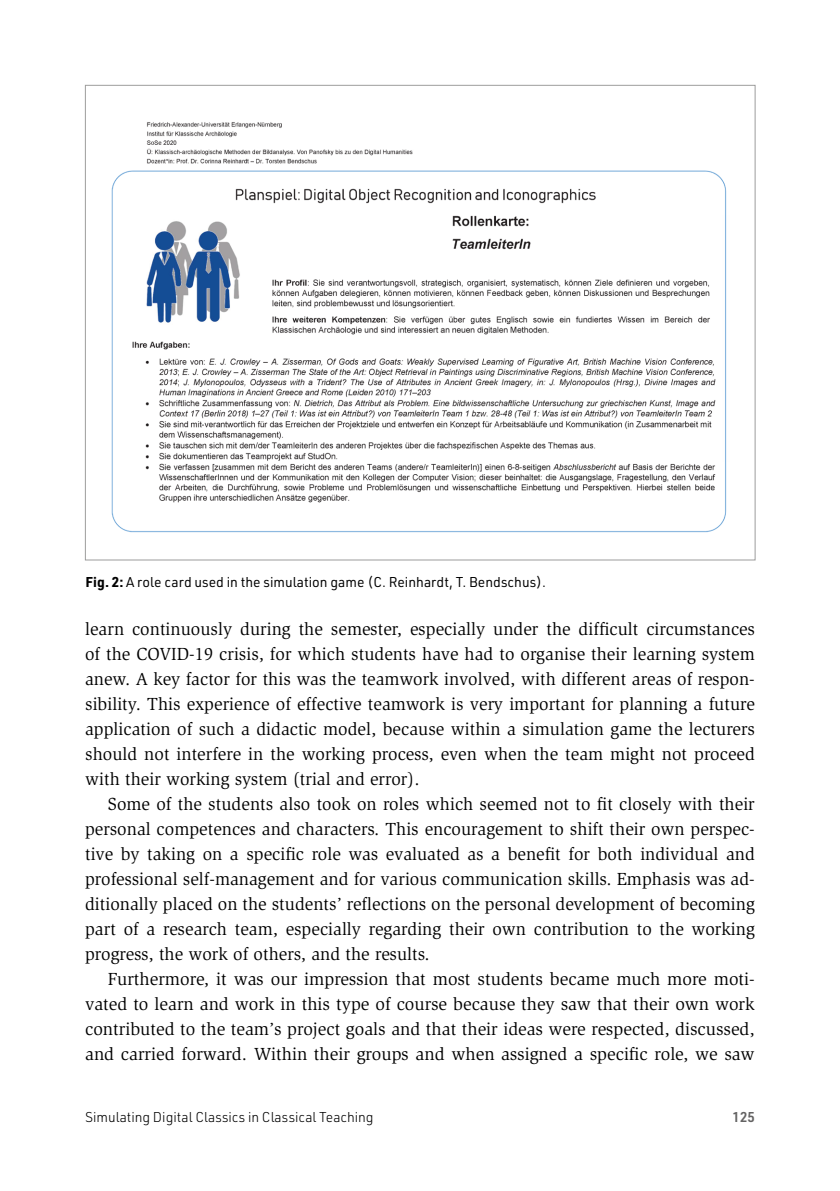
<style>
.page{position:relative;width:840px;height:1191px;background:#fff}
.page>*{position:absolute;margin:0;border:0;box-sizing:border-box;transform-origin:0 0}
.Fließtext___Einzug{font:18px/25px "Slimbach Std";color:#000;text-align:justify}
.BU_DIN{font:14px "URWDIN";color:#000}
.t1{font:300 14px "URWDIN";color:#000}
.t2{font:600 14px "URWDIN";color:#646363}
.s1{font-weight:700}
</style>
<div class="page">
<img style="left:111px;top:122px;width:616px;height:411px">
<p class="BU_DIN" style="left:86px;top:573px;width:461px"><span class="s1">Fig. 2:</span> A role card used in the simulation game (C. Reinhardt, T. Bendschus).</p>
<p class="Fließtext___Einzug" style="left:85px;top:617px;width:671px">learn continuously during the semester, especially under the difficult circumstances of the COVID-19 crisis, for which students have had to organise their learning system anew. A key factor for this was the teamwork involved, with different areas of respon&shy;sibility. This experience of effective teamwork is very important for planning a future application of such a didactic model, because within a simulation game the lecturers should not interfere in the working process, even when the team might not proceed with their working system (trial and error).</p>
<p class="Fließtext___Einzug" style="left:85px;top:792px;width:671px;text-indent:23px">Some of the students also took on roles which seemed not to fit closely with their personal competences and characters. This encouragement to shift their own perspec&shy;tive by taking on a specific role was evaluated as a benefit for both individual and professional self-management and for various communication skills. Emphasis was ad&shy;ditionally placed on the students’ reflections on the personal development of becoming part of a research team, especially regarding their own contribution to the working progress, the work of others, and the results.</p>
<p class="Fließtext___Einzug" style="left:85px;top:967px;width:670px;text-indent:23px">Furthermore, it was our impression that most students became much more moti&shy;vated to learn and work in this type of course because they saw that their own work contributed to the team’s project goals and that their ideas were respected, discussed, and carried forward. Within their groups and when assigned a specific role, we saw</p>
<p class="t1" style="left:85px;top:1107px;width:290px">Simulating Digital Classics in Classical Teaching</p>
<p class="t2" style="left:732px;top:1107px;width:24px">125</p>
</div>
